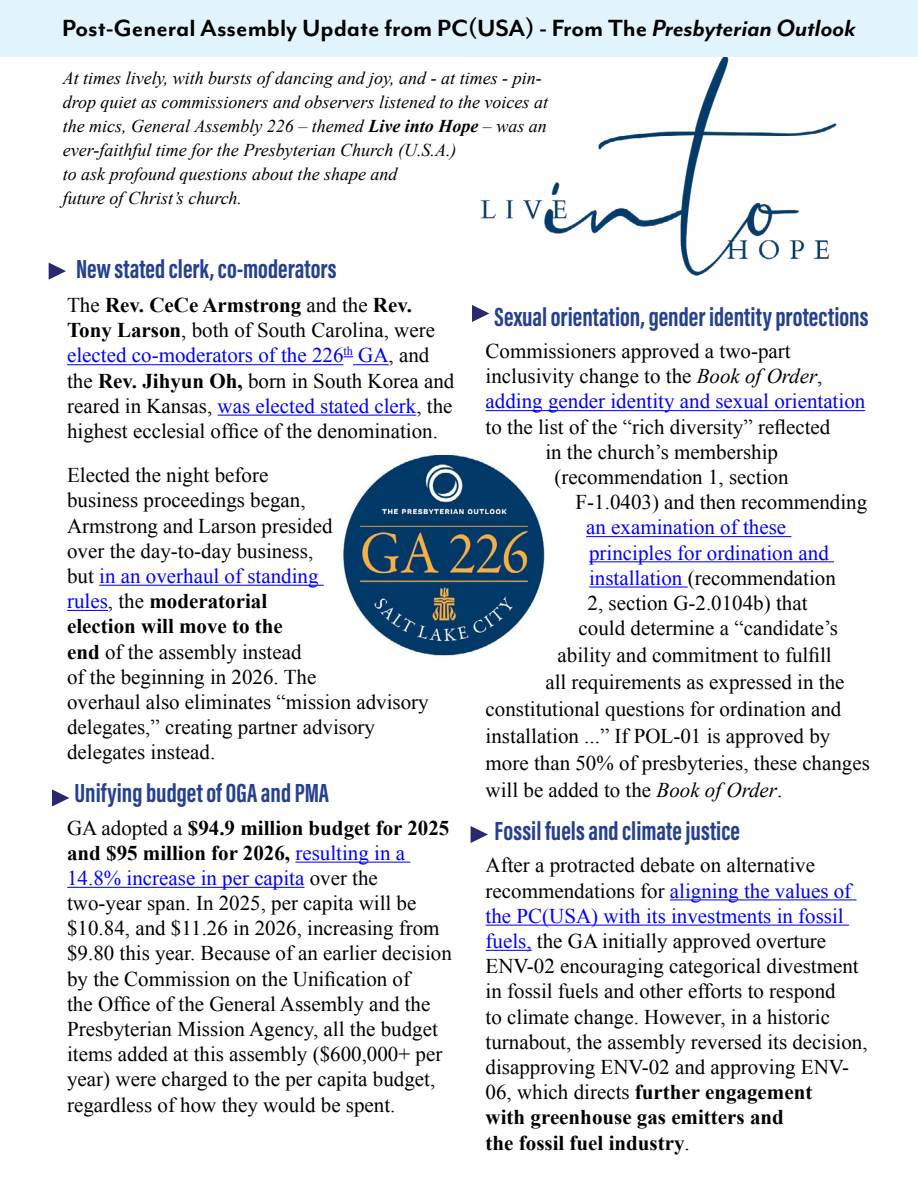
<style>
.page{position:relative;width:918px;height:1188px;background:#fff}
.page>*{position:absolute;margin:0;border:0;box-sizing:border-box;transform-origin:0 0}
.t1{font:700 27px "Acumin Pro Extra Cond";color:#25408f}
.t2{font:700 27px "Mr Eaves Mod OT";color:#000}
.t3{font:21px/25.2px "Times New Roman";color:#000}
.t4{font:21px "Times New Roman";color:#00f}
.t5{font:italic 18px/24px "Times New Roman";color:#000}
.s1{font-style:italic}
.s2{font-weight:700}
.s3{color:#00f}
</style>
<div class="page">
<img style="left:343px;top:454px;width:202px;height:202px">
<hr style="left:67px;top:364px;width:277px;height:1px;background:#00f">
<hr style="left:353px;top:364px;width:36px;height:1px;background:#00f">
<hr style="left:218px;top:415px;width:198px;height:1px;background:#00f">
<hr style="left:99px;top:585px;width:225px;height:1px;background:#00f">
<hr style="left:67px;top:610px;width:41px;height:1px;background:#00f">
<hr style="left:295px;top:862px;width:115px;height:1px;background:#00f">
<hr style="left:67px;top:887px;width:237px;height:1px;background:#00f">
<hr style="left:486px;top:410px;width:379px;height:1px;background:#00f">
<hr style="left:586px;top:536px;width:205px;height:1px;background:#00f">
<hr style="left:589px;top:561px;width:245px;height:1px;background:#00f">
<hr style="left:589px;top:587px;width:99px;height:1px;background:#00f">
<hr style="left:670px;top:899px;width:187px;height:1px;background:#00f">
<hr style="left:486px;top:925px;width:363px;height:1px;background:#00f">
<hr style="left:486px;top:950px;width:46px;height:1px;background:#00f">
<svg style="left:49px;top:263px;width:17px;height:17px"></svg>
<svg style="left:52px;top:789px;width:17px;height:18px"></svg>
<svg style="left:471px;top:826px;width:17px;height:17px"></svg>
<svg style="left:472px;top:305px;width:17px;height:17px"></svg>
<img style="left:458px;top:56px;width:425px;height:220px">
<div style="left:0;top:0;width:918px;height:56px;background:#e1f4fd"></div>
<p class="t2" style="left:62px;top:14px;width:795px">Post-General Assembly Update from PC(USA) - From The <span class="s1">Presbyterian Outlook</span></p>
<p class="t5" style="left:63px;top:66px;width:487px">At times lively, with bursts of dancing and joy, and - at times - pin&shy;drop quiet as commissioners and observers listened to the voices at the mics, General Assembly 226 – themed <span class="s2">Live into Hope</span> – was an ever-faithful time for the Presbyterian Church (U.S.A.)<br>to ask profound questions about the shape and<br>future of Christ’s church.</p>
<p class="t1" style="left:76px;top:252px;width:262px">New stated clerk, co-moderators</p>
<p class="t3" style="left:67px;top:292px;width:389px">The <span class="s2">Rev. CeCe Armstrong</span> and the <span class="s2">Rev.<br>Tony Larson</span>, both of South Carolina, were <span class="s3">elected co-moderators of the 226</span><sup>th</sup> <span class="s3">GA</span>, and the <span class="s2">Rev. Jihyun Oh,</span> born in South Korea and reared in Kansas, <span class="s3">was elected stated clerk</span>, the highest ecclesial office of the denomination.</p>
<p class="t3" style="left:67px;top:462px;width:363px">Elected the night before<br>business proceedings began,<br>Armstrong and Larson presided<br>over the day-to-day business,<br>but <span class="s3">in an overhaul of standing<br>rules</span>, the <span class="s2">moderatorial<br>election will move to the<br>end</span> of the assembly instead<br>of the beginning in 2026. The<br>overhaul also eliminates “mission advisory delegates,” creating partner advisory delegates instead.</p>
<p class="t1" style="left:75px;top:777px;width:256px">Unifying budget of OGA and PMA</p>
<p class="t3" style="left:67px;top:815px;width:386px">GA adopted a <span class="s2">$94.9 million budget for 2025 and $95 million for 2026,</span> <span class="s3">resulting in a 14.8% increase in per capita</span> over the two-year span. In 2025, per capita will be $10.84, and $11.26 in 2026, increasing from $9.80 this year. Because of an earlier decision by the Commission on the Unification of<br>the Office of the General Assembly and the Presbyterian Mission Agency, all the budget items added at this assembly ($600,000+ per year) were charged to the per capita budget, regardless of how they would be spent.</p>
<p class="t1" style="left:495px;top:300px;width:375px">Sexual orientation, gender identity protections</p>
<p class="t3" style="left:486px;top:338px;width:381px">Commissioners approved a two-part inclusivity change to the <span class="s1">Book of Order</span>, <span class="s3">adding gender identity and sexual orientation</span></p>
<p class="t3" style="left:486px;top:414px;width:346px">to the list of the “rich diversity” reflected</p>
<p class="t3" style="left:545px;top:439px;width:234px">in the church’s membership</p>
<p class="t3" style="left:555px;top:464px;width:235px">(recommendation 1, section</p>
<p class="t3" style="left:576px;top:489px;width:293px">F-1.0403) and then recommending</p>
<p class="t4" style="left:586px;top:513px;width:202px">an examination of these</p>
<p class="t4" style="left:589px;top:538px;width:241px">principles for ordination and</p>
<p class="t3" style="left:589px;top:565px;width:248px"><span class="s3">installation</span> (recommendation</p>
<p class="t3" style="left:588px;top:590px;width:221px">2, section G-2.0104b) that</p>
<p class="t3" style="left:579px;top:615px;width:261px">could determine a “candidate’s</p>
<p class="t3" style="left:558px;top:642px;width:276px">ability and commitment to fulfill</p>
<p class="t3" style="left:545px;top:669px;width:301px">all requirements as expressed in the</p>
<p class="t3" style="left:486px;top:696px;width:357px">constitutional questions for ordination and</p>
<p class="t3" style="left:486px;top:723px;width:346px">installation ...” If POL-01 is approved by</p>
<p class="t3" style="left:486px;top:750px;width:386px">more than 50% of presbyteries, these changes</p>
<p class="t3" style="left:486px;top:777px;width:298px">will be added to the <span class="s1">Book of Order</span>.</p>
<p class="t1" style="left:495px;top:814px;width:247px">Fossil fuels and climate justice</p>
<p class="t3" style="left:486px;top:852px;width:384px">After a protracted debate on alternative recommendations for <span class="s3">aligning the values of the PC(USA) with its investments in fossil fuels,</span> the GA initially approved overture ENV-02 encouraging categorical divestment in fossil fuels and other efforts to respond<br>to climate change. However, in a historic turnabout, the assembly reversed its decision, disapproving ENV-02 and approving ENV-06, which directs <span class="s2">further engagement<br>with greenhouse gas emitters and<br>the fossil fuel industry</span>.</p>
</div>
